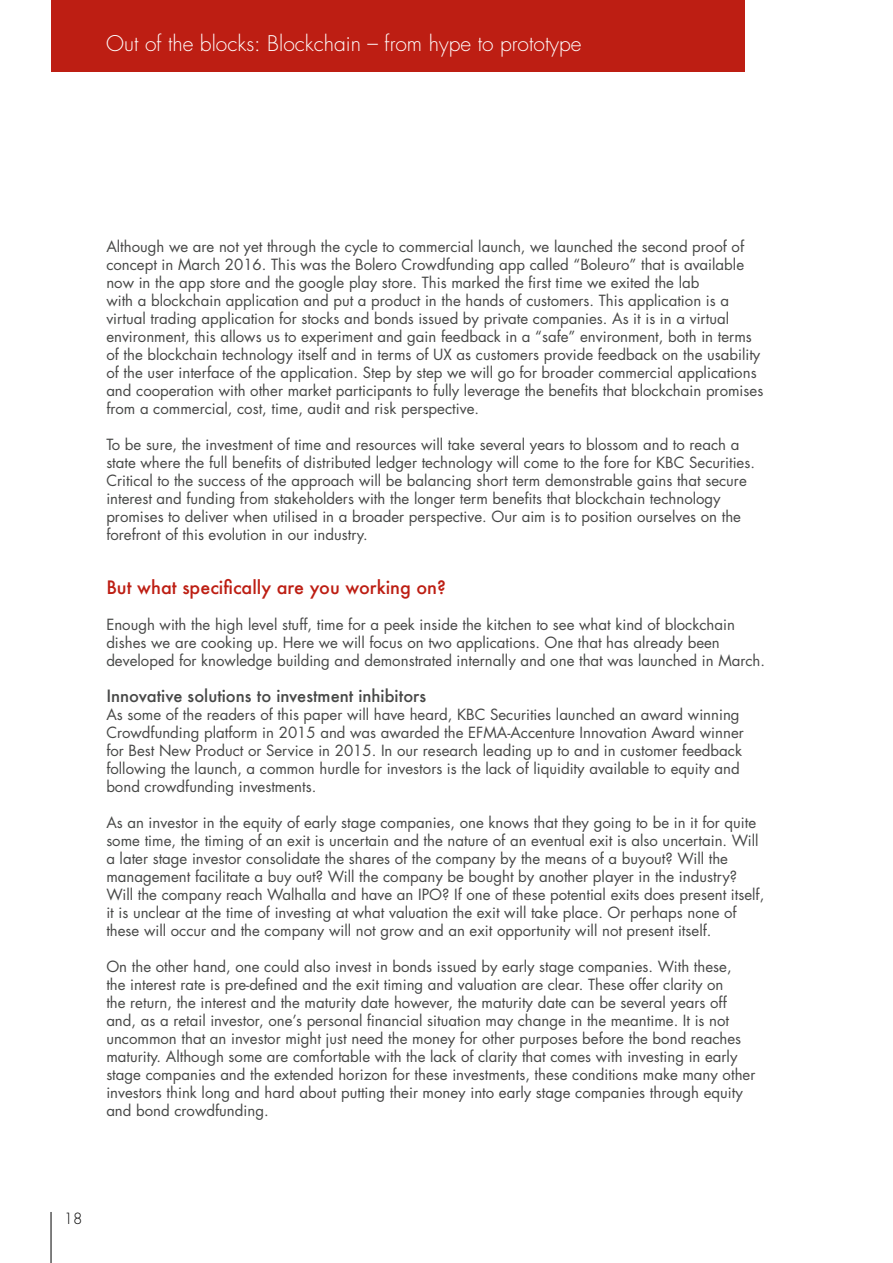
<style>
.page{position:relative;width:893px;height:1263px;background:#fff}
.page>*{position:absolute;margin:0;border:0;box-sizing:border-box;transform-origin:0 0}
.t1{font:300 21px "Futura";color:#fff}
.t2{font:500 18px "Futura";color:#bd1e13}
.t3{font:500 16.5px "Futura";color:#474847}
.t4{font:15px/18px "Futura";color:#474847}
.t5{font:300 15px "Futura";color:#000}
</style>
<div class="page">
<hr style="left:51px;top:1212px;width:1px;height:51px;background:#000">
<div style="left:51px;top:0;width:693px;height:72px;background:#bd1e13"></div>
<h1 class="t1" style="left:106px;top:30px;width:477px">Out of the blocks: Blockchain – from hype to prototype</h1>
<p class="t4" style="left:106px;top:237px;width:658px">Although we are not yet through the cycle to commercial launch, we launched the second proof of concept in March 2016. This was the Bolero Crowdfunding app called “Boleuro” that is available now in the app store and the google play store. This marked the first time we exited the lab<br>with a blockchain application and put a product in the hands of customers. This application is a virtual trading application for stocks and bonds issued by private companies. As it is in a virtual environment, this allows us to experiment and gain feedback in a “safe” environment, both in terms of the blockchain technology itself and in terms of UX as customers provide feedback on the usability of the user interface of the application. Step by step we will go for broader commercial applications and cooperation with other market participants to fully leverage the benefits that blockchain promises from a commercial, cost, time, audit and risk perspective.</p>
<p class="t4" style="left:106px;top:435px;width:650px">To be sure, the investment of time and resources will take several years to blossom and to reach a state where the full benefits of distributed ledger technology will come to the fore for KBC Securities.<br>Critical to the success of the approach will be balancing short term demonstrable gains that secure interest and funding from stakeholders with the longer term benefits that blockchain technology promises to deliver when utilised in a broader perspective. Our aim is to position ourselves on the forefront of this evolution in our industry.</p>
<p class="t2" style="left:106px;top:575px;width:341px">But what specifically are you working on?</p>
<p class="t4" style="left:106px;top:615px;width:660px">Enough with the high level stuff, time for a peek inside the kitchen to see what kind of blockchain dishes we are cooking up. Here we will focus on two applications. One that has already been developed for knowledge building and demonstrated internally and one that was launched in March.</p>
<p class="t3" style="left:106px;top:685px;width:321px">Innovative solutions to investment inhibitors</p>
<p class="t4" style="left:106px;top:705px;width:639px">As some of the readers of this paper will have heard, KBC Securities launched an award winning Crowdfunding platform in 2015 and was awarded the EFMA-Accenture Innovation Award winner for Best New Product or Service in 2015. In our research leading up to and in customer feedback following the launch, a common hurdle for investors is the lack of liquidity available to equity and bond crowdfunding investments.</p>
<p class="t4" style="left:106px;top:813px;width:659px">As an investor in the equity of early stage companies, one knows that they going to be in it for quite some time, the timing of an exit is uncertain and the nature of an eventual exit is also uncertain. Will a later stage investor consolidate the shares of the company by the means of a buyout? Will the management facilitate a buy out? Will the company be bought by another player in the industry?<br>Will the company reach Walhalla and have an IPO? If one of these potential exits does present itself, it is unclear at the time of investing at what valuation the exit will take place. Or perhaps none of these will occur and the company will not grow and an exit opportunity will not present itself.</p>
<p class="t4" style="left:106px;top:957px;width:651px">On the other hand, one could also invest in bonds issued by early stage companies. With these,<br>the interest rate is pre-defined and the exit timing and valuation are clear. These offer clarity on<br>the return, the interest and the maturity date however, the maturity date can be several years off and, as a retail investor, one’s personal financial situation may change in the meantime. It is not uncommon that an investor might just need the money for other purposes before the bond reaches maturity. Although some are comfortable with the lack of clarity that comes with investing in early stage companies and the extended horizon for these investments, these conditions make many other investors think long and hard about putting their money into early stage companies through equity and bond crowdfunding.</p>
<p class="t5" style="left:64px;top:1209px;width:20px">18</p>
</div>
